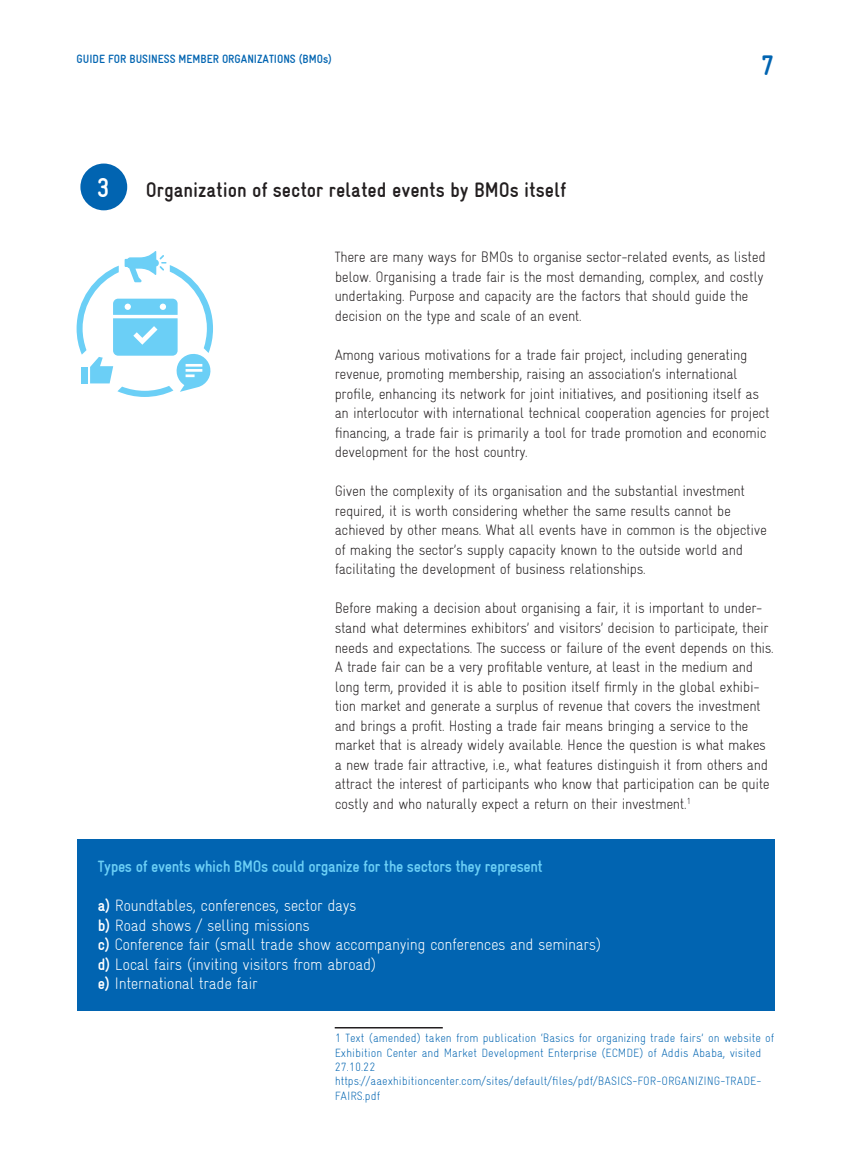
<style>
.page{position:relative;width:851px;height:1170px;background:#fff}
.page>*{position:absolute;margin:0;border:0;box-sizing:border-box;transform-origin:0 0}
.t1{font:700 28.5px "Gravur Condensed";color:#0164b1}
.t2{font:700 27px "Gravur Condensed";color:#fff}
.t3{font:700 21px "Gravur Condensed";letter-spacing:-.005em;color:#231f20}
.t4{font:300 16.5px/19.5px "Gravur Condensed";letter-spacing:-.025em;color:#fff}
.t5{font:700 16.5px "Gravur Condensed";letter-spacing:-.025em;color:#6bcff6}
.t6{font:300 15px/19.5px "Gravur Condensed";letter-spacing:-.025em;color:#231f20}
.t7{font:300 12px/14.4px "Gravur Condensed";color:#0164b1}
.t8{font:700 12px "Gravur Condensed";letter-spacing:-.005em;color:#0164b1}
.s1{font-weight:700}
</style>
<div class="page">
<hr style="left:334px;top:1026px;width:108px;height:2px;background:#231f20">
<div style="left:80px;top:163px;width:47px;height:47px;background:#0164b1;border-radius:50%"></div>
<div style="left:77px;top:838px;width:697px;height:172px;background:#0164b1"></div>
<svg style="left:77px;top:251px;width:136px;height:146px"></svg>
<p class="t8" style="left:77px;top:51px;width:257px">GUIDE FOR BUSINESS MEMBER ORGANIZATIONS (BMOs)</p>
<h1 class="t1" style="left:761px;top:48px;width:15px">7</h1>
<h2 class="t2" style="left:97px;top:171px;width:14px">3</h2>
<h3 class="t3" style="left:146px;top:176px;width:422px">Organization of sector related events by BMOs itself</h3>
<p class="t6" style="left:334px;top:247px;width:432px">There are many ways for BMOs to organise sector-related events, as listed below. Organising a trade fair is the most demanding, complex, and costly undertaking. Purpose and capacity are the factors that should guide the decision on the type and scale of an event.</p>
<p class="t6" style="left:334px;top:344px;width:436px">Among various motivations for a trade fair project, including generating revenue, promoting membership, raising an association’s international profile, enhancing its network for joint initiatives, and positioning itself as an interlocutor with international technical cooperation agencies for project financing, a trade fair is primarily a tool for trade promotion and economic development for the host country.</p>
<p class="t6" style="left:334px;top:481px;width:434px">Given the complexity of its organisation and the substantial investment required, it is worth considering whether the same results cannot be achieved by other means. What all events have in common is the objective of making the sector’s supply capacity known to the outside world and facilitating the development of business relationships.</p>
<p class="t6" style="left:334px;top:598px;width:440px">Before making a decision about organising a fair, it is important to under&shy;stand what determines exhibitors’ and visitors’ decision to participate, their needs and expectations. The success or failure of the event depends on this.<br>A trade fair can be a very profitable venture, at least in the medium and long term, provided it is able to position itself firmly in the global exhibi&shy;tion market and generate a surplus of revenue that covers the investment and brings a profit. Hosting a trade fair means bringing a service to the market that is already widely available. Hence the question is what makes a new trade fair attractive, i.e., what features distinguish it from others and attract the interest of participants who know that participation can be quite costly and who naturally expect a return on their investment.<sup>1</sup></p>
<p class="t5" style="left:98px;top:856px;width:446px">Types of events which BMOs could organize for the sectors they represent</p>
<p class="t4" style="left:98px;top:895px;width:505px"><span class="s1">a)</span> Roundtables, conferences, sector days<br><span class="s1">b)</span> Road shows / selling missions<br><span class="s1">c)</span> Conference fair (small trade show accompanying conferences and seminars) <span class="s1">d)</span> Local fairs (inviting visitors from abroad)<br><span class="s1">e)</span> International trade fair</p>
<p class="t7" style="left:334px;top:1030px;width:441px">1 Text (amended) taken from publication ‘Basics for organizing trade fairs’ on website of Exhibition Center and Market Development Enterprise (ECMDE) of Addis Ababa, visited 27.10.22 https://aaexhibitioncenter.com/sites/default/files/pdf/BASICS-FOR-ORGANIZING-TRADE-FAIRS.pdf</p>
</div>
